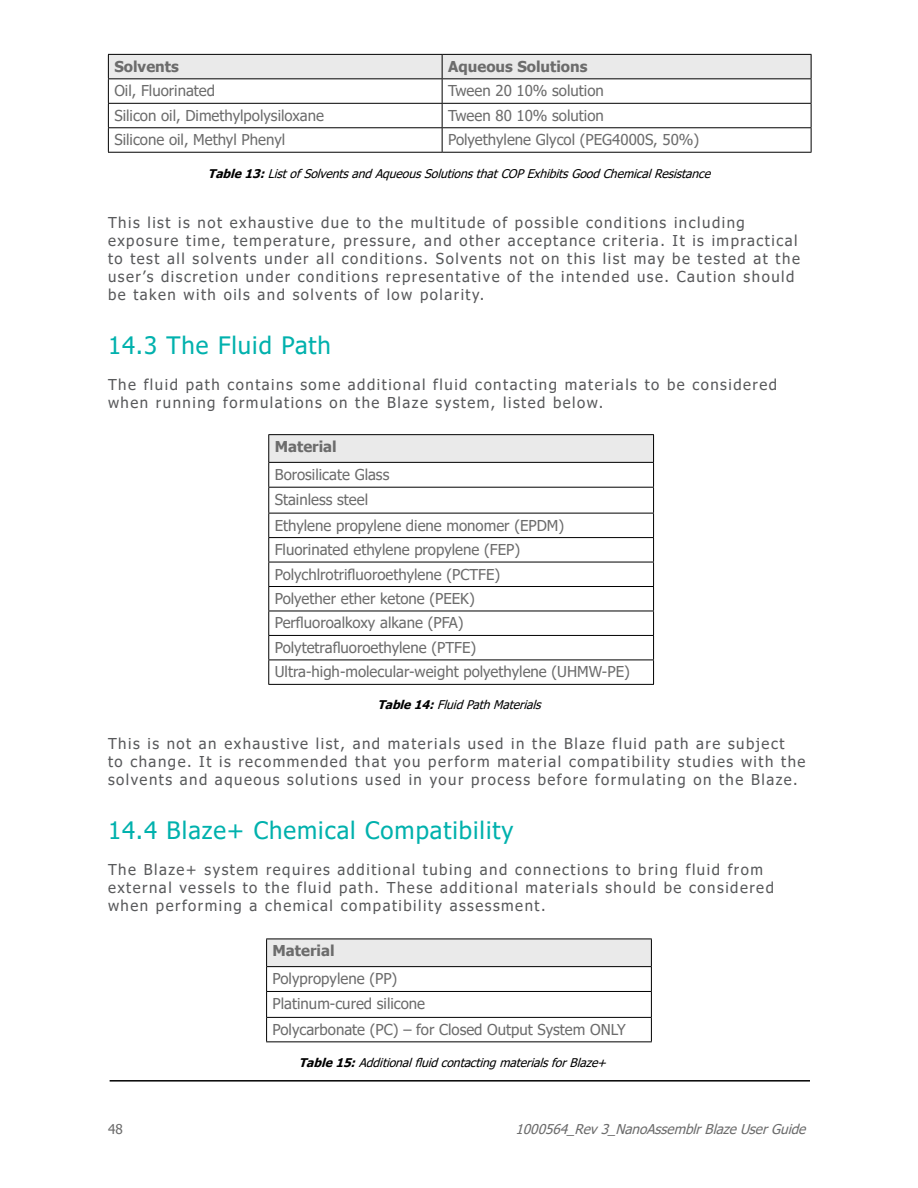
<style>
.page{position:relative;width:918px;height:1188px;background:#fff}
.page>*{position:absolute;margin:0;border:0;box-sizing:border-box;transform-origin:0 0}
.t1{font:24px "Tahoma";letter-spacing:.04em;color:#00b1ad}
.t2{font:15px/18px "Tahoma";letter-spacing:.1em;color:#58595b}
.t3{font:15px/24.5px "Tahoma";color:#6c6c6c}
.t4{font:700 15px "Tahoma";color:#6c6c6c}
.t5{font:italic 13.5px "Tahoma";color:#6c6c6c}
.t6{font:13.5px "Tahoma";color:#6c6c6c}
.t7{font:italic 12px "Tahoma";color:#000}
.s1{font-weight:700}
</style>
<div class="page">
<hr style="left:110px;top:1080px;width:700px;height:2px;background:#000">
<svg style="left:108px;top:54px;width:704px;height:98px"></svg>
<hr style="left:108px;top:152px;width:334px;height:1px;background:#000">
<hr style="left:442px;top:152px;width:370px;height:1px;background:#000">
<div style="left:269px;top:435px;width:385px;height:27px;background:#eaeaea"></div>
<hr style="left:268px;top:434px;width:386px;height:1px;background:#000">
<hr style="left:268px;top:462px;width:386px;height:1px;background:#000">
<hr style="left:268px;top:487px;width:386px;height:1px;background:#000">
<hr style="left:268px;top:513px;width:386px;height:1px;background:#000">
<hr style="left:268px;top:537px;width:386px;height:1px;background:#000">
<hr style="left:268px;top:562px;width:386px;height:1px;background:#000">
<hr style="left:268px;top:586px;width:386px;height:1px;background:#000">
<hr style="left:268px;top:611px;width:386px;height:1px;background:#000">
<hr style="left:268px;top:635px;width:386px;height:1px;background:#000">
<hr style="left:268px;top:660px;width:386px;height:1px;background:#000">
<svg style="left:268px;top:435px;width:1px;height:249px"></svg>
<svg style="left:653px;top:435px;width:1px;height:249px"></svg>
<hr style="left:268px;top:684px;width:386px;height:1px;background:#000">
<div style="left:267px;top:939px;width:384px;height:28px;background:#eaeaea"></div>
<hr style="left:266px;top:939px;width:386px;height:1px;background:#000">
<hr style="left:266px;top:966px;width:386px;height:1px;background:#000">
<hr style="left:266px;top:991px;width:386px;height:1px;background:#000">
<hr style="left:266px;top:1017px;width:386px;height:1px;background:#000">
<svg style="left:266px;top:939px;width:1px;height:102px"></svg>
<svg style="left:651px;top:939px;width:1px;height:102px"></svg>
<hr style="left:266px;top:1041px;width:386px;height:1px;background:#000">
<p class="t4" style="left:114px;top:56px;width:66px">Solvents</p>
<p class="t4" style="left:448px;top:56px;width:141px">Aqueous Solutions</p>
<p class="t3" style="left:114px;top:79px;width:102px">Oil, Fluorinated</p>
<p class="t3" style="left:448px;top:79px;width:157px">Tween 20 10% solution</p>
<p class="t3" style="left:114px;top:104px;width:211px">Silicon oil, Dimethylpolysiloxane</p>
<p class="t3" style="left:448px;top:104px;width:157px">Tween 80 10% solution</p>
<p class="t3" style="left:114px;top:128px;width:172px">Silicone oil, Methyl Phenyl</p>
<p class="t3" style="left:448px;top:128px;width:253px">Polyethylene Glycol (PEG4000S, 50%)</p>
<p class="t7" style="left:208px;top:165px;width:508px"><span class="s1">Table13:</span>ListofSolventsandAqueousSolutionsthatCOPExhibitsGoodChemicalResistance</p>
<p class="t2" style="left:108px;top:214px;width:693px">This list is not exhaustive due to the multitude of possible conditions including exposure time, temperature, pressure, and other acceptance criteria. It is impractical to test all solvents under all conditions. Solvents not on this list may be tested at the user’s discretion under conditions representative of the intended use. Caution should be taken with oils and solvents of low polarity.</p>
<h1 class="t1" style="left:108px;top:329px;width:224px">14.3 The Fluid Path</h1>
<p class="t2" style="left:108px;top:376px;width:671px">The fluid path contains some additional fluid contacting materials to be considered when running formulations on the Blaze system, listed below.</p>
<p class="t4" style="left:275px;top:436px;width:64px">Material</p>
<p class="t3" style="left:275px;top:463px;width:291px;line-height:25.3px">Borosilicate Glass<br>Stainless steel<br>Ethylene propylene diene monomer (EPDM)</p>
<p class="t3" style="left:275px;top:538px;width:357px">Fluorinated ethylene propylene (FEP)<br>Polychlrotrifluoroethylene (PCTFE)<br>Polyether ether ketone (PEEK)<br>Perfluoroalkoxy alkane (PFA)<br>Polytetrafluoroethylene (PTFE)<br>Ultra-high-molecular-weight polyethylene (UHMW-PE)</p>
<p class="t7" style="left:377px;top:696px;width:170px"><span class="s1">Table14:</span>FluidPathMaterials</p>
<p class="t2" style="left:108px;top:735px;width:699px">This is not an exhaustive list, and materials used in the Blaze fluid path are subject<br>to change. It is recommended that you perform material compatibility studies with the solvents and aqueous solutions used in your process before formulating on the Blaze.</p>
<h1 class="t1" style="left:108px;top:814px;width:407px">14.4 Blaze+ Chemical Compatibility</h1>
<p class="t2" style="left:108px;top:861px;width:667px">The Blaze+ system requires additional tubing and connections to bring fluid from external vessels to the fluid path. These additional materials should be considered when performing a chemical compatibility assessment.</p>
<p class="t4" style="left:273px;top:940px;width:64px">Material</p>
<p class="t3" style="left:273px;top:967px;width:355px;line-height:25.3px">Polypropylene (PP)<br>Platinum-cured silicone<br>Polycarbonate (PC) – for Closed Output System ONLY</p>
<p class="t7" style="left:299px;top:1055px;width:314px"><span class="s1">Table15:</span>AdditionalfluidcontactingmaterialsforBlaze+</p>
<p class="t6" style="left:108px;top:1120px;width:16px">48</p>
<p class="t5" style="left:516px;top:1120px;width:297px">1000564_Rev3_NanoAssemblrBlazeUserGuide</p>
</div>
